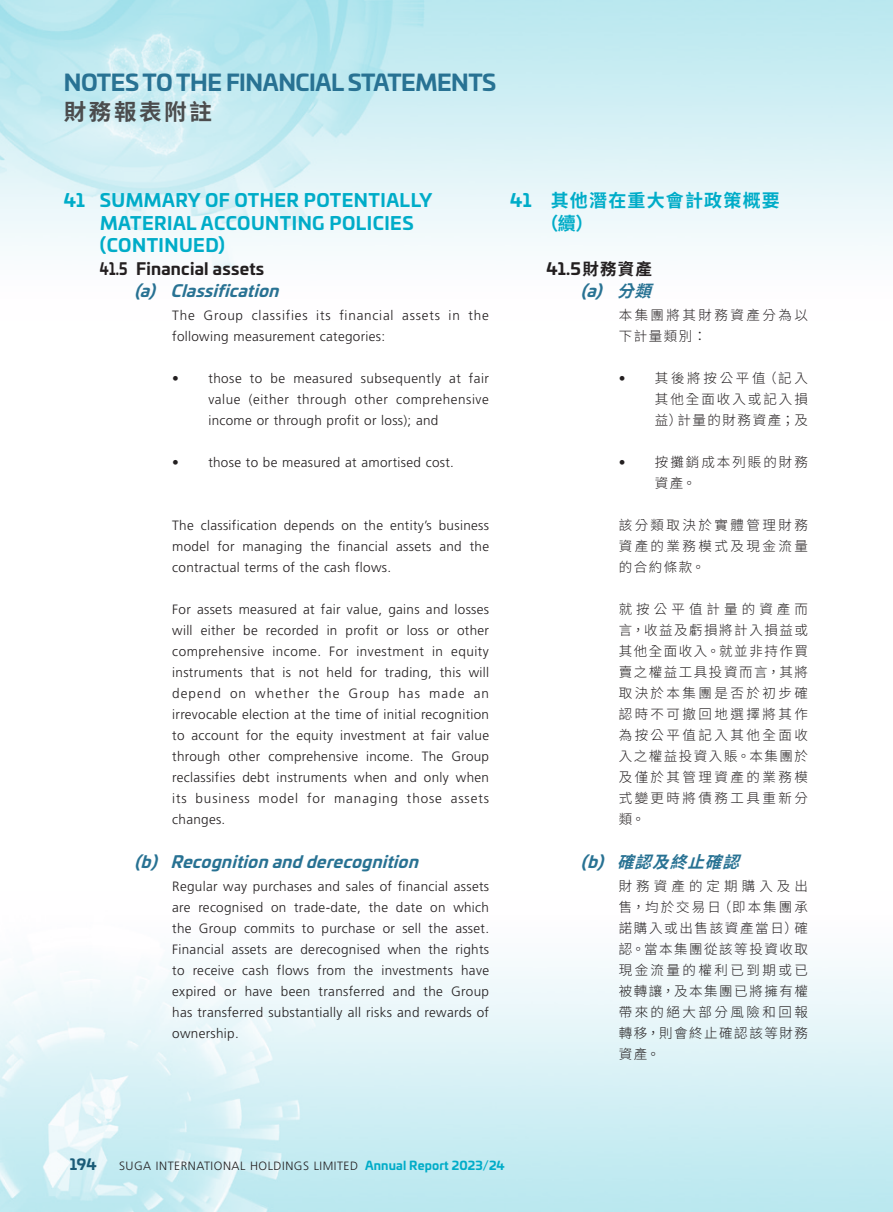
<style>
.page{position:relative;width:893px;height:1212px;background:#fff}
.page>*{position:absolute;margin:0;border:0;box-sizing:border-box;transform-origin:0 0}
.t1{font:700 22.5px "Univia Pro";letter-spacing:-.02em;color:#287293}
.t2{font:700 22.5px "Source Han Sans TC";letter-spacing:.115em;color:#4b4c4d}
.Heading_1{font:700 18px/22.5px "Univia Pro";letter-spacing:.025em;color:#00acc8}
.C_Heading_1{font:700 18px/22.5px "Source Han Sans TC";letter-spacing:.065em;color:#00acc8}
.Heading_3{font:italic 700 16.5px "Univia Pro";color:#287293}
.Heading_2{font:700 16.5px "Univia Pro";letter-spacing:.015em;color:#231f20;scale:.8 1}
.C_Heading_3{font:italic 700 16.5px "Source Han Sans TC";color:#287293}
.C_Heading_2{font:700 16.5px "Univia Pro";color:#231f20}
.C_Heading_3-2{font:italic 700 16.5px "Univia Pro";color:#287293}
.t3{font:700 15px "Univia Pro";color:#1a5b77}
.Body_Text{font:300 13.5px/21px "Frutiger LT Std";letter-spacing:.025em;color:#231f20;text-align:justify}
.C_Body_Text{font:300 13.5px/21px "Source Han Sans TC";letter-spacing:.185em;color:#231f20;text-align:justify}
.Body_Text-2{font:300 13.5px/21px "Frutiger LT Std";letter-spacing:.06em;color:#231f20}
.C_Body_Text-2{font:300 13.5px/21px "Source Han Sans TC";letter-spacing:.15em;color:#231f20}
.t4{font:300 12px "Frutiger LT Std";letter-spacing:.045em;color:#231f20}
.s1{font-family:"Univia Pro"}
.s2{font-family:"Source Han Sans TC"}
.s3{font-family:"Frutiger LT Std"}
.s4{font-family:"Univia Pro";font-weight:700;color:#00acc8}
</style>
<div class="page">
<img style="left:0;top:0;width:893px;height:1212px">
<h1 class="t1" style="left:64px;top:65px;width:434px">NOTES TO THE FINANCIAL STATEMENTS</h1>
<h1 class="t2" style="left:64px;top:99px;width:150px">財務報表附註</h1>
<p class="Heading_1" style="left:100px;top:188px;width:334px;text-indent:-36px">41 SUMMARY OF OTHER POTENTIALLY<br>MATERIAL ACCOUNTING POLICIES (CONTINUED)</p>
<p class="Heading_2" style="left:100px;top:255px;width:207px">41.5 Financial assets</p>
<p class="Heading_3" style="left:134px;top:278px;width:152px">(a) Classification</p>
<p class="Body_Text-2" style="left:172px;top:305px;width:318px">The Group classifies its financial assets in the following measurement categories:</p>
<p class="Body_Text" style="left:208px;top:368px;width:282px;text-indent:-36px">• those to be measured subsequently at fair value (either through other comprehensive income or through profit or loss); and</p>
<p class="Body_Text" style="left:172px;top:452px;width:283px">• those to be measured at amortised cost.</p>
<p class="Body_Text" style="left:172px;top:515px;width:318px">The classification depends on the entity’s business model for managing the financial assets and the contractual terms of the cash flows.</p>
<p class="Body_Text" style="left:172px;top:599px;width:318px">For assets measured at fair value, gains and losses will either be recorded in profit or loss or other comprehensive income. For investment in equity instruments that is not held for trading, this will depend on whether the Group has made an irrevocable election at the time of initial recognition to account for the equity investment at fair value through other comprehensive income. The Group reclassifies debt instruments when and only when its business model for managing those assets changes.</p>
<p class="Heading_3" style="left:134px;top:848px;width:291px">(b) Recognitionandderecognition</p>
<p class="Body_Text" style="left:172px;top:876px;width:318px">Regular way purchases and sales of financial assets are recognised on trade-date, the date on which the Group commits to purchase or sell the asset.<br>Financial assets are derecognised when the rights to receive cash flows from the investments have expired or have been transferred and the Group has transferred substantially all risks and rewards of ownership.</p>
<p class="C_Heading_1" style="left:540px;top:190px;width:241px;text-indent:-30px"><span class="s1">41</span> 其他潛在重大會計政策概要（續）</p>
<p class="C_Heading_2" style="left:546px;top:255px;width:107px">41.5 <span class="s2">財務資產</span></p>
<p class="C_Heading_3-2" style="left:581px;top:278px;width:84px">(a) <span class="s2">分類</span></p>
<p class="C_Body_Text" style="left:619px;top:305px;width:191px">本集團將其財務資產分為以下計量類別：</p>
<p class="C_Body_Text" style="left:655px;top:368px;width:155px;text-indent:-36px"><span class="s3">•</span> 其後將按公平值（記入其他全面收入或記入損益）計量的財務資產；及</p>
<p class="C_Body_Text-2" style="left:655px;top:452px;width:155px;text-indent:-36px"><span class="s3">•</span> 按攤銷成本列賬的財務資產。</p>
<p class="C_Body_Text" style="left:619px;top:515px;width:191px">該分類取決於實體管理財務資產的業務模式及現金流量的合約條款。</p>
<p class="C_Body_Text" style="left:619px;top:599px;width:191px">就按公平值計量的資產而言，收益及虧損將計入損益或其他全面收入。就並非持作買賣之權益工具投資而言，其將取決於本集團是否於初步確認時不可撤回地選擇將其作為按公平值記入其他全面收入之權益投資入賬。本集團於及僅於其管理資產的業務模式變更時將債務工具重新分類。</p>
<p class="C_Heading_3" style="left:581px;top:852px;width:172px"><span class="s1">(b)</span> 確認及終止確認</p>
<p class="C_Body_Text" style="left:619px;top:876px;width:191px">財務資產的定期購入及出售，均於交易日（即本集團承諾購入或出售該資產當日）確認。當本集團從該等投資收取現金流量的權利已到期或已被轉讓，及本集團已將擁有權帶來的絕大部分風險和回報轉移，則會終止確認該等財務資產。</p>
<p class="t3" style="left:70px;top:1153px;width:29px">194</p>
<p class="t4" style="left:119px;top:1159px;width:387px">SUGA INTERNATIONAL HOLDINGS LIMITED <span class="s4">Annual Report 2023/24</span></p>
</div>
